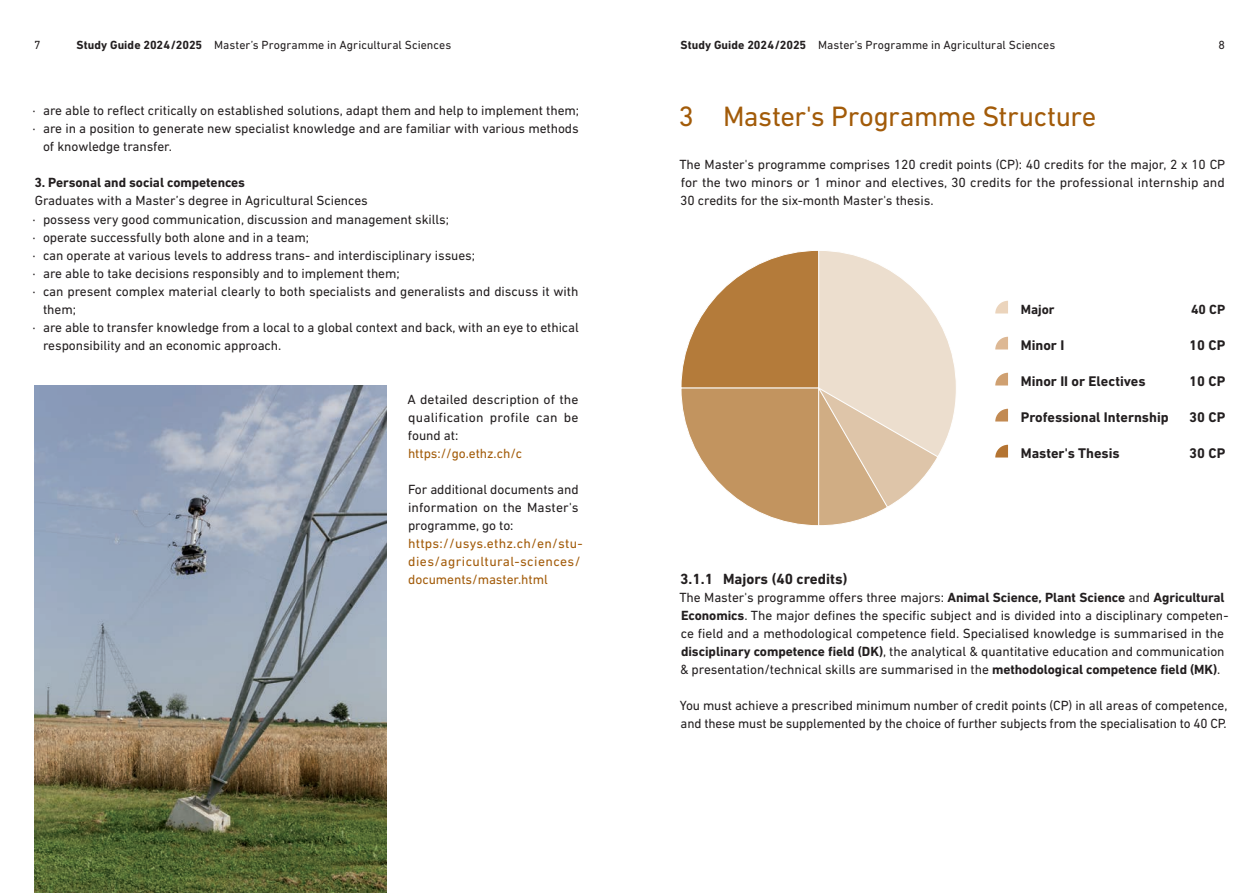
<style>
.page{position:relative;width:1259px;height:893px;background:#fff}
.page>*{position:absolute;margin:0;border:0;box-sizing:border-box;transform-origin:0 0}
.Inhalt_1__DIN_Next_Regular_22_26_4pt__12{font:28.5px "DIN Next LT Pro";letter-spacing:-.015em;color:#a25b09}
.Inhalt_3__DIN_Next_Regular_9_11_5pt{font:700 15px "DIN Next LT Pro";color:#231f20}
.Text{font:700 14.25px "DIN Next LT Pro";color:#231f20}
.Lauftext_Standard__Blocksatz___DIN_Next_{font:13.5px/18px "DIN Next LT Pro";letter-spacing:-.005em;color:#231f20}
.Lauftext_Standard__Blocksatz___DIN_Next_-2{font:13.5px/18px "DIN Next LT Pro";letter-spacing:.015em;color:#a25b09}
.Lauftext_Standard__Blocksatz___DIN_Next_-3{font:700 13.5px "DIN Next LT Pro";letter-spacing:-.005em;color:#231f20}
.Lauftext_Standard__Blocksatz___DIN_Next_-4{font:13.5px "DIN Next LT Pro";letter-spacing:-.005em;color:#a25b09}
.Text-2{font:700 13.5px "DIN Next LT Pro";color:#231f20}
.t1{font:12px "DIN Next LT Pro";letter-spacing:.005em;color:#231f20}
.s1{font-weight:700}
</style>
<div class="page">
<img style="left:35px;top:385px;width:351px;height:508px">
<svg style="left:681px;top:250px;width:275px;height:276px"></svg>
<svg style="left:995px;top:301px;width:13px;height:12px"></svg>
<svg style="left:995px;top:337px;width:13px;height:12px"></svg>
<svg style="left:995px;top:373px;width:13px;height:12px"></svg>
<svg style="left:995px;top:409px;width:13px;height:12px"></svg>
<svg style="left:995px;top:445px;width:13px;height:12px"></svg>
<p class="t1" style="left:34px;top:38px;width:8px">7</p>
<p class="t1" style="left:77px;top:38px;width:376px"><span class="s1">Study Guide 2024/2025</span> Master’s Programme in Agricultural Sciences</p>
<p class="t1" style="left:680px;top:38px;width:376px"><span class="s1">Study Guide 2024/2025</span> Master’s Programme in Agricultural Sciences</p>
<p class="t1" style="left:1218px;top:38px;width:8px">8</p>
<p class="Lauftext_Standard__Blocksatz___DIN_Next_" style="left:33px;top:102px;width:548px">· are able to reflect critically on established solutions, adapt them and help to implement them;</p>
<p class="Lauftext_Standard__Blocksatz___DIN_Next_" style="left:43px;top:120px;width:537px;text-indent:-10px">· are in a position to generate new specialist knowledge and are familiar with various methods of knowledge transfer.</p>
<p class="Lauftext_Standard__Blocksatz___DIN_Next_-3" style="left:34px;top:175px;width:212px">3. Personal and social competences</p>
<p class="Lauftext_Standard__Blocksatz___DIN_Next_" style="left:35px;top:192px;width:334px">Graduates with a Master’s degree in Agricultural Sciences</p>
<p class="Lauftext_Standard__Blocksatz___DIN_Next_" style="left:33px;top:210px;width:418px">· possess very good communication, discussion and management skills;</p>
<p class="Lauftext_Standard__Blocksatz___DIN_Next_" style="left:33px;top:228px;width:278px">· operate successfully both alone and in a team;</p>
<p class="Lauftext_Standard__Blocksatz___DIN_Next_" style="left:33px;top:246px;width:444px">· can operate at various levels to address trans- and interdisciplinary issues;</p>
<p class="Lauftext_Standard__Blocksatz___DIN_Next_" style="left:33px;top:264px;width:369px">· are able to take decisions responsibly and to implement them;</p>
<p class="Lauftext_Standard__Blocksatz___DIN_Next_" style="left:43px;top:282px;width:537px;text-indent:-10px">· can present complex material clearly to both specialists and generalists and discuss it with them;</p>
<p class="Lauftext_Standard__Blocksatz___DIN_Next_" style="left:43px;top:318px;width:537px;text-indent:-10px">· are able to transfer knowledge from a local to a global context and back, with an eye to ethical responsibility and an economic approach.</p>
<p class="Lauftext_Standard__Blocksatz___DIN_Next_" style="left:407px;top:390px;width:173px;text-align:justify">A detailed description of the qualification profile can be found at:</p>
<p class="Lauftext_Standard__Blocksatz___DIN_Next_-4" style="left:408px;top:445px;width:116px">https://go.ethz.ch/c</p>
<p class="Lauftext_Standard__Blocksatz___DIN_Next_" style="left:408px;top:480px;width:172px;text-align:justify">For additional documents and information on the Master's programme, go to:</p>
<p class="Lauftext_Standard__Blocksatz___DIN_Next_-2" style="left:408px;top:534px;width:176px">https://usys.ethz.ch/en/stu&shy;dies/agricultural-sciences/ documents/master.html</p>
<p class="Inhalt_1__DIN_Next_Regular_22_26_4pt__12" style="left:678px;top:100px;width:419px">3 Master's Programme Structure</p>
<p class="Lauftext_Standard__Blocksatz___DIN_Next_" style="left:679px;top:156px;width:547px;text-align:justify">The Master's programme comprises 120 credit points (CP): 40 credits for the major, 2 x 10 CP for the two minors or 1 minor and electives, 30 credits for the professional internship and 30 credits for the six-month Master's thesis.</p>
<p class="Text-2" style="left:1020px;top:301px;width:35px">Major</p>
<p class="Text-2" style="left:1191px;top:301px;width:36px">40 CP</p>
<p class="Text" style="left:1020px;top:336px;width:45px">Minor I</p>
<p class="Text" style="left:1189px;top:336px;width:38px">10 CP</p>
<p class="Text" style="left:1020px;top:372px;width:126px">Minor II or Electives</p>
<p class="Text" style="left:1189px;top:372px;width:38px">10 CP</p>
<p class="Text" style="left:1020px;top:408px;width:149px">Professional Internship</p>
<p class="Text" style="left:1189px;top:408px;width:38px">30 CP</p>
<p class="Text" style="left:1020px;top:444px;width:100px">Master's Thesis</p>
<p class="Text" style="left:1189px;top:444px;width:38px">30 CP</p>
<p class="Inhalt_3__DIN_Next_Regular_9_11_5pt" style="left:680px;top:570px;width:169px">3.1.1 Majors (40 credits)</p>
<p class="Lauftext_Standard__Blocksatz___DIN_Next_" style="left:679px;top:588px;width:550px">The Master's programme offers three majors: <span class="s1">Animal Science, Plant Science</span> and <span class="s1">Agricultural Economics</span>. The major defines the specific subject and is divided into a disciplinary competen&shy;ce field and a methodological competence field. Specialised knowledge is summarised in the <span class="s1">disciplinary competence field (DK)</span>, the analytical &amp; quantitative education and communication &amp; presentation/technical skills are summarised in the <span class="s1">methodological competence field (MK)</span>.</p>
<p class="Lauftext_Standard__Blocksatz___DIN_Next_" style="left:680px;top:696px;width:549px">You must achieve a prescribed minimum number of credit points (CP) in all areas of competence, and these must be supplemented by the choice of further subjects from the specialisation to 40 CP.</p>
</div>
